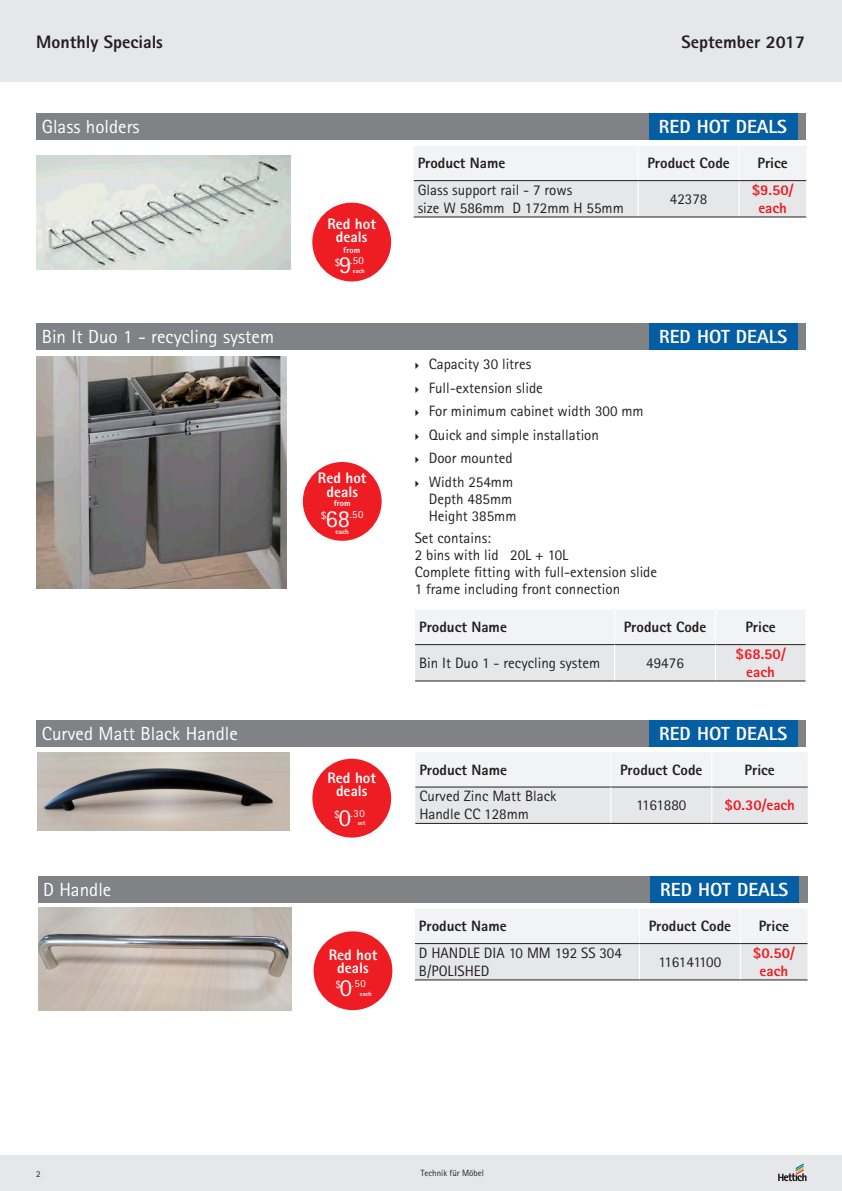
<style>
.page{position:relative;width:842px;height:1191px;background:#fff}
.page>*{position:absolute;margin:0;border:0;box-sizing:border-box;transform-origin:0 0}
.t1{font:24.5px "Rotis Sans Serif";color:#fff}
.t2{font:19px "Rotis Sans Serif";color:#fff}
.t3{font:800 19px "Rotis Sans Serif";color:#fff}
.t4{font:800 18px "Rotis Sans Serif";color:#231f20}
.t5{font:800 15.2px/13.5px "Rotis Sans Serif";color:#fff;text-align:center}
.t6{font:15px/23.5px "Rotis Sans Serif";color:#231f20}
.t7{font:800 15px "Rotis Sans Serif";color:#231f20}
.t8{font:800 15px/18px "Rotis Sans Serif";color:#ee1d23;text-align:center}
.t9{font:15px "Rotis Sans Serif";letter-spacing:-.035em;color:#231f20}
.t10{font:10.8px "Rotis Sans Serif";letter-spacing:.04em;color:#fff}
.t11{font:9px "Rotis Sans Serif";color:#231f20}
.t12{font:800 8.6px "Rotis Sans Serif";color:#fff}
.t13{font:800 7px "Rotis Sans Serif";color:#fff}
.t14{font:800 6.3px "Rotis Sans Serif";color:#fff}
</style>
<div class="page">
<div style="left:0;top:0;width:842px;height:82px;background:#e6e7e9"></div>
<div style="left:0;top:1155px;width:842px;height:36px;background:#e6e7e9"></div>
<svg style="left:778px;top:1163px;width:28px;height:18px"></svg>
<div style="left:312px;top:203px;width:79px;height:78px;background:#ee1d23;border-radius:50%"></div>
<div style="left:37px;top:114px;width:769px;height:26px;background:#808285"></div>
<div style="left:649px;top:114px;width:148px;height:26px;background:#045ea4"></div>
<svg style="left:414px;top:146px;width:392px;height:71px"></svg>
<hr style="left:638px;top:146px;width:1px;height:34px;background:#fff">
<hr style="left:739px;top:146px;width:1px;height:34px;background:#fff">
<hr style="left:638px;top:181px;width:1px;height:36px;background:#fff">
<hr style="left:738px;top:181px;width:2px;height:36px;background:#fff">
<hr style="left:414px;top:180px;width:224px;height:1px;background:#231f20">
<hr style="left:414px;top:217px;width:224px;height:1px;background:#231f20">
<hr style="left:638px;top:180px;width:101px;height:1px;background:#231f20">
<hr style="left:638px;top:217px;width:101px;height:1px;background:#231f20">
<hr style="left:739px;top:180px;width:67px;height:1px;background:#231f20">
<hr style="left:739px;top:217px;width:67px;height:1px;background:#231f20">
<img style="left:36px;top:156px;width:254px;height:113px">
<div style="left:303px;top:462px;width:79px;height:79px;background:#ee1d23;border-radius:50%"></div>
<svg style="left:415px;top:610px;width:390px;height:70px"></svg>
<hr style="left:614px;top:609px;width:1px;height:35px;background:#fff">
<hr style="left:715px;top:609px;width:1px;height:35px;background:#fff">
<hr style="left:415px;top:644px;width:200px;height:1px;background:#231f20">
<hr style="left:615px;top:644px;width:100px;height:1px;background:#231f20">
<hr style="left:715px;top:644px;width:90px;height:1px;background:#231f20">
<hr style="left:614px;top:645px;width:1px;height:35px;background:#fff">
<hr style="left:715px;top:645px;width:1px;height:35px;background:#fff">
<hr style="left:415px;top:680px;width:200px;height:1px;background:#231f20">
<hr style="left:615px;top:680px;width:100px;height:1px;background:#231f20">
<hr style="left:715px;top:680px;width:90px;height:1px;background:#231f20">
<div style="left:37px;top:323px;width:769px;height:26px;background:#808285"></div>
<img style="left:37px;top:356px;width:249px;height:233px">
<div style="left:649px;top:323px;width:148px;height:26px;background:#045ea4"></div>
<div style="left:37px;top:720px;width:769px;height:26px;background:#808285"></div>
<svg style="left:415px;top:752px;width:393px;height:71px"></svg>
<hr style="left:610px;top:752px;width:1px;height:34px;background:#fff">
<hr style="left:711px;top:752px;width:1px;height:34px;background:#fff">
<hr style="left:415px;top:786px;width:196px;height:1px;background:#231f20">
<hr style="left:611px;top:786px;width:101px;height:1px;background:#231f20">
<hr style="left:712px;top:786px;width:96px;height:1px;background:#231f20">
<hr style="left:610px;top:787px;width:1px;height:36px;background:#fff">
<hr style="left:711px;top:787px;width:1px;height:36px;background:#fff">
<hr style="left:415px;top:823px;width:196px;height:1px;background:#231f20">
<hr style="left:611px;top:823px;width:101px;height:1px;background:#231f20">
<hr style="left:712px;top:823px;width:96px;height:1px;background:#231f20">
<div style="left:649px;top:720px;width:148px;height:26px;background:#045ea4"></div>
<img style="left:37px;top:752px;width:252px;height:78px">
<div style="left:312px;top:759px;width:79px;height:78px;background:#ee1d23;border-radius:50%"></div>
<div style="left:314px;top:931px;width:78px;height:79px;background:#ee1d23;border-radius:50%"></div>
<div style="left:38px;top:876px;width:769px;height:26px;background:#808285"></div>
<div style="left:650px;top:876px;width:148px;height:26px;background:#045ea4"></div>
<img style="left:38px;top:907px;width:253px;height:103px">
<svg style="left:415px;top:909px;width:392px;height:70px"></svg>
<hr style="left:639px;top:908px;width:1px;height:35px;background:#fff">
<hr style="left:740px;top:908px;width:1px;height:35px;background:#fff">
<hr style="left:639px;top:944px;width:1px;height:35px;background:#fff">
<hr style="left:740px;top:944px;width:1px;height:35px;background:#fff">
<hr style="left:415px;top:943px;width:224px;height:1px;background:#231f20">
<hr style="left:415px;top:979px;width:224px;height:1px;background:#231f20">
<hr style="left:639px;top:943px;width:101px;height:1px;background:#231f20">
<hr style="left:639px;top:979px;width:101px;height:1px;background:#231f20">
<hr style="left:740px;top:943px;width:67px;height:1px;background:#231f20">
<hr style="left:740px;top:979px;width:67px;height:1px;background:#231f20">
<p class="t4" style="left:36px;top:31px;width:128px">Monthly Specials</p>
<p class="t4" style="left:681px;top:31px;width:125px">September 2017</p>
<p class="t2" style="left:42px;top:116px;width:99px">Glass holders</p>
<p class="t3" style="left:659px;top:115px;width:130px">RED HOT DEALS</p>
<p class="t7" style="left:418px;top:154px;width:89px">Product Name</p>
<p class="t7" style="left:647px;top:154px;width:84px">Product Code</p>
<p class="t7" style="left:757px;top:154px;width:32px">Price</p>
<p class="t6" style="left:418px;top:181px;width:208px;line-height:18px">Glass support rail - 7 rows<br>size W 586mm D 172mm H 55mm</p>
<p class="t6" style="left:670px;top:187px;width:39px">42378</p>
<p class="t8" style="left:752px;top:181px;width:43px">$9.50/ each</p>
<p class="t12" style="left:343px;top:245px;width:18px">from</p>
<p class="t5" style="left:327px;top:216px;width:50px">Red hot deals</p>
<p class="t14" style="left:353px;top:267px;width:13px">each</p>
<p class="t10" style="left:335px;top:256px;width:7px">$</p>
<h1 class="t1" style="left:339px;top:250px;width:14px">9</h1>
<p class="t10" style="left:350px;top:254px;width:15px">.50</p>
<p class="t2" style="left:42px;top:325px;width:234px">Bin It Duo 1 - recycling system</p>
<p class="t3" style="left:659px;top:324px;width:130px">RED HOT DEALS</p>
<p class="t2" style="left:42px;top:722px;width:198px">Curved Matt Black Handle</p>
<p class="t5" style="left:318px;top:471px;width:50px">Red hot deals</p>
<p class="t12" style="left:334px;top:498px;width:18px">from</p>
<p class="t13" style="left:336px;top:527px;width:15px">each</p>
<p class="t10" style="left:321px;top:509px;width:7px">$</p>
<h1 class="t1" style="left:325px;top:504px;width:26px">68</h1>
<p class="t10" style="left:350px;top:507px;width:15px">.50</p>
<p class="t5" style="left:327px;top:770px;width:50px">Red hot deals</p>
<p class="t14" style="left:358px;top:818px;width:9px">set</p>
<p class="t10" style="left:334px;top:808px;width:7px">$</p>
<h1 class="t1" style="left:339px;top:803px;width:14px">0</h1>
<p class="t10" style="left:350px;top:807px;width:16px">.30</p>
<p class="t6" style="left:429px;top:352px;width:216px">Capacity 30 litres<br>Full-extension slide<br>For minimum cabinet width 300 mm<br>Quick and simple installation<br>Door mounted<br>Width 254mm</p>
<p class="t6" style="left:429px;top:490px;width:89px;line-height:17px">Depth 485mm<br>Height 385mm</p>
<p class="t6" style="left:415px;top:529px;width:244px;line-height:17px">Set contains:<br>2 bins with lid 20L + 10L<br>Complete fitting with full-extension slide<br>1 frame including front connection</p>
<p class="t7" style="left:419px;top:617px;width:89px">Product Name</p>
<p class="t7" style="left:624px;top:617px;width:84px">Product Code</p>
<p class="t7" style="left:745px;top:617px;width:32px">Price</p>
<p class="t6" style="left:419px;top:651px;width:183px">Bin It Duo 1 - recycling system</p>
<p class="t6" style="left:646px;top:651px;width:39px">49476</p>
<p class="t8" style="left:735px;top:644px;width:52px">$68.50/ each</p>
<p class="t3" style="left:659px;top:721px;width:130px">RED HOT DEALS</p>
<p class="t7" style="left:419px;top:760px;width:89px">Product Name</p>
<p class="t7" style="left:620px;top:760px;width:84px">Product Code</p>
<p class="t7" style="left:745px;top:760px;width:32px">Price</p>
<p class="t6" style="left:419px;top:787px;width:139px;line-height:18px">Curved Zinc Matt Black<br>Handle CC 128mm</p>
<p class="t6" style="left:636px;top:793px;width:52px">1161880</p>
<p class="t8" style="left:724px;top:796px;width:72px">$0.30/each</p>
<p class="t2" style="left:43px;top:878px;width:70px">D Handle</p>
<p class="t3" style="left:660px;top:877px;width:130px">RED HOT DEALS</p>
<p class="t7" style="left:419px;top:916px;width:89px">Product Name</p>
<p class="t7" style="left:649px;top:916px;width:84px">Product Code</p>
<p class="t7" style="left:759px;top:916px;width:32px">Price</p>
<p class="t6" style="left:419px;top:943px;width:205px;line-height:18px">D HANDLE DIA 10 MM 192 SS 304<br>B/POLISHED</p>
<p class="t9" style="left:659px;top:953px;width:64px">116141100</p>
<p class="t8" style="left:753px;top:943px;width:43px">$0.50/ each</p>
<p class="t5" style="left:329px;top:948px;width:50px">Red hot deals</p>
<p class="t14" style="left:360px;top:989px;width:13px">each</p>
<p class="t10" style="left:335px;top:978px;width:7px">$</p>
<h1 class="t1" style="left:340px;top:973px;width:14px">0</h1>
<p class="t10" style="left:352px;top:977px;width:16px">.50</p>
<p class="t11" style="left:36px;top:1168px;width:6px">2</p>
<p class="t11" style="left:421px;top:1168px;width:65px">Technik für Möbel</p>
</div>
